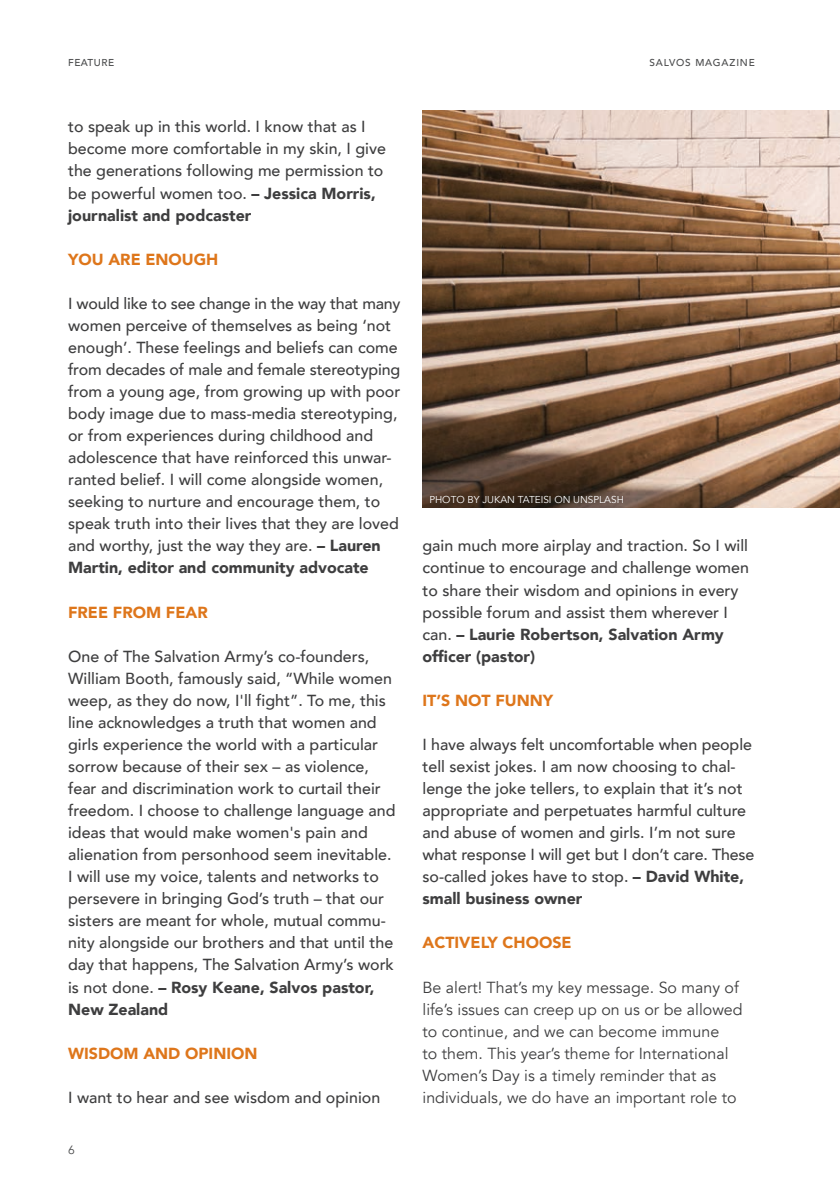
<style>
.page{position:relative;width:840px;height:1191px;background:#fff}
.page>*{position:absolute;margin:0;border:0;box-sizing:border-box;transform-origin:0 0}
.Body{font:500 16px/22px "Avenir";color:#3e3e3f}
.Body-2{font:16px/22px "Avenir";color:#3e3e3f}
.Intext_Subhead{font:900 16px "Avenir";color:#de761b}
.t1{font:12px "Avenir";color:#4b4c4d}
.Image_Credit{font:10px "Avenir";color:#fff}
.Page_name_-_Left{font:500 10px "Avenir";letter-spacing:.08em;color:#4b4c4d}
.Page_name_-_Left-2{font:500 10px "Avenir";letter-spacing:.06em;color:#4b4c4d}
.s1{font-weight:900}
</style>
<div class="page">
<img style="left:422px;top:110px;width:417px;height:397px">
<div style="left:423px;top:490px;width:206px;height:19px;background:#231f20;opacity:.35"></div>
<p class="Page_name_-_Left-2" style="left:68px;top:54px;width:47px">FEATURE</p>
<p class="Body" style="left:68px;top:115px;width:319px">to speak up in this world. I know that as I become more comfortable in my skin, I give the generations following me permission to be powerful women too. <span class="s1">– Jessica Morris, journalist and podcaster</span></p>
<p class="Intext_Subhead" style="left:68px;top:245px;width:152px">YOU ARE ENOUGH</p>
<p class="Body" style="left:68px;top:291px;width:334px">I would like to see change in the way that many women perceive of themselves as being ‘not enough’. These feelings and beliefs can come from decades of male and female stereotyping from a young age, from growing up with poor body image due to mass-media stereotyping, or from experiences during childhood and adolescence that have reinforced this unwar&shy;ranted belief. I will come alongside women, seeking to nurture and encourage them, to speak truth into their lives that they are loved and worthy, just the way they are. <span class="s1">– Lauren Martin, editor and community advocate</span></p>
<p class="Intext_Subhead" style="left:68px;top:598px;width:141px">FREE FROM FEAR</p>
<p class="Body" style="left:68px;top:644px;width:329px">One of The Salvation Army’s co-founders, William Booth, famously said, “While women weep, as they do now, I'll fight”. To me, this line acknowledges a truth that women and girls experience the world with a particular sorrow because of their sex – as violence, fear and discrimination work to curtail their freedom. I choose to challenge language and ideas that would make women's pain and alienation from personhood seem inevitable.<br>I will use my voice, talents and networks to persevere in bringing God’s truth – that our sisters are meant for whole, mutual commu&shy;nity alongside our brothers and that until the day that happens, The Salvation Army’s work is not done. <span class="s1">– Rosy Keane, Salvos pastor, New Zealand</span></p>
<p class="Intext_Subhead" style="left:68px;top:1039px;width:191px">WISDOM AND OPINION</p>
<p class="Body" style="left:68px;top:1085px;width:313px">I want to hear and see wisdom and opinion</p>
<p class="t1" style="left:68px;top:1142px;width:8px">6</p>
<p class="Page_name_-_Left" style="left:649px;top:54px;width:107px">SALVOS MAGAZINE</p>
<p class="Image_Credit" style="left:429px;top:494px;width:196px">PHOTO BY JUKAN TATEISI ON UNSPLASH</p>
<p class="Body" style="left:422px;top:534px;width:328px">gain much more airplay and traction. So I will continue to encourage and challenge women to share their wisdom and opinions in every possible forum and assist them wherever I can. <span class="s1">– Laurie Robertson, Salvation Army officer (pastor)</span></p>
<p class="Intext_Subhead" style="left:422px;top:686px;width:132px">IT’S NOT FUNNY</p>
<p class="Body" style="left:422px;top:732px;width:333px">I have always felt uncomfortable when people tell sexist jokes. I am now choosing to chal&shy;lenge the joke tellers, to explain that it’s not appropriate and perpetuates harmful culture and abuse of women and girls. I’m not sure what response I will get but I don’t care. These so-called jokes have to stop. <span class="s1">– David White, small business owner</span></p>
<p class="Intext_Subhead" style="left:422px;top:929px;width:150px">ACTIVELY CHOOSE</p>
<p class="Body-2" style="left:422px;top:976px;width:321px">Be alert! That’s my key message. So many of life’s issues can creep up on us or be allowed to continue, and we can become immune<br>to them. This year’s theme for International Women’s Day is a timely reminder that as individuals, we do have an important role to</p>
</div>
